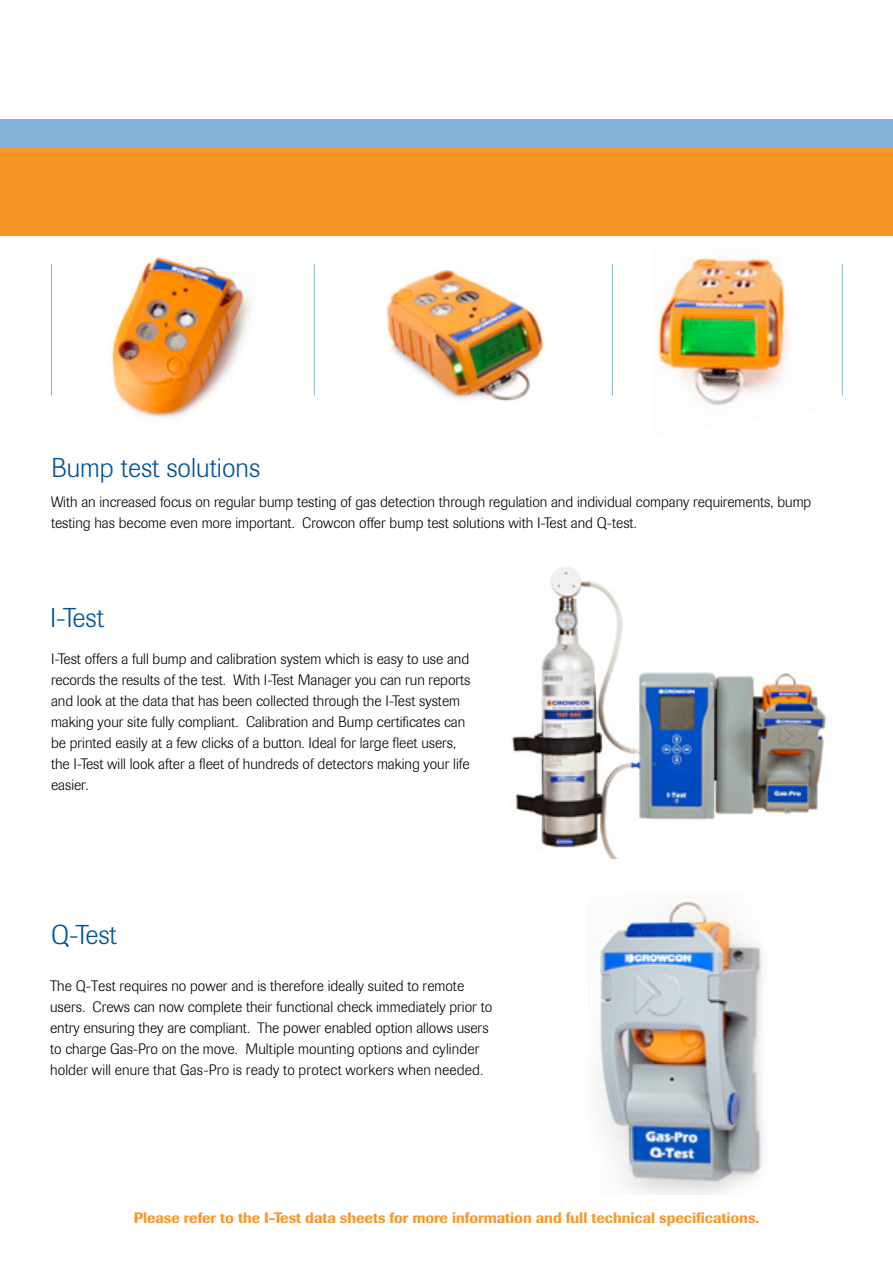
<style>
.page{position:relative;width:893px;height:1263px;background:#fff}
.page>*{position:absolute;margin:0;border:0;box-sizing:border-box;transform-origin:0 0}
.t1{font:300 27px "Imago";color:#00539b}
.t2{font:300 15px/21px "Imago";color:#000}
.t3{font:500 15px "Imago";color:#f89728}
</style>
<div class="page">
<div style="left:0;top:147px;width:893px;height:89px;background:#f89728"></div>
<div style="left:0;top:119px;width:893px;height:28px;background:#86b1d8"></div>
<hr style="left:51px;top:264px;width:1px;height:131px;background:#86b1d8">
<hr style="left:314px;top:264px;width:1px;height:131px;background:#86b1d8">
<hr style="left:612px;top:264px;width:1px;height:131px;background:#86b1d8">
<hr style="left:842px;top:264px;width:1px;height:131px;background:#86b1d8">
<img style="left:596px;top:901px;width:167px;height:294px">
<img style="left:386px;top:271px;width:158px;height:131px">
<img style="left:655px;top:257px;width:135px;height:149px">
<img style="left:111px;top:254px;width:140px;height:164px">
<img style="left:511px;top:567px;width:316px;height:291px">
<h1 class="t1" style="left:51px;top:453px;width:211px">Bump test solutions</h1>
<p class="t2" style="left:51px;top:492px;width:762px">With an increased focus on regular bump testing of gas detection through regulation and individual company requirements, bump testing has become even more important. Crowcon offer bump test solutions with I-Test and Q-test.</p>
<h1 class="t1" style="left:50px;top:602px;width:56px">I-Test</h1>
<p class="t2" style="left:51px;top:649px;width:421px">I-Test offers a full bump and calibration system which is easy to use and records the results of the test. With I-Test Manager you can run reports and look at the data that has been collected through the I-Test system making your site fully compliant. Calibration and Bump certificates can be printed easily at a few clicks of a button. Ideal for large fleet users, the I-Test will look after a fleet of hundreds of detectors making your life easier.</p>
<h1 class="t1" style="left:51px;top:919px;width:67px">Q-Test</h1>
<p class="t2" style="left:50px;top:975px;width:444px">The Q-Test requires no power and is therefore ideally suited to remote users. Crews can now complete their functional check immediately prior to entry ensuring they are compliant. The power enabled option allows users to charge Gas-Pro on the move. Multiple mounting options and cylinder holder will enure that Gas-Pro is ready to protect workers when needed.</p>
<p class="t3" style="left:134px;top:1208px;width:627px">Please refer to the I-Test data sheets for more information and full technical specifications.</p>
</div>
